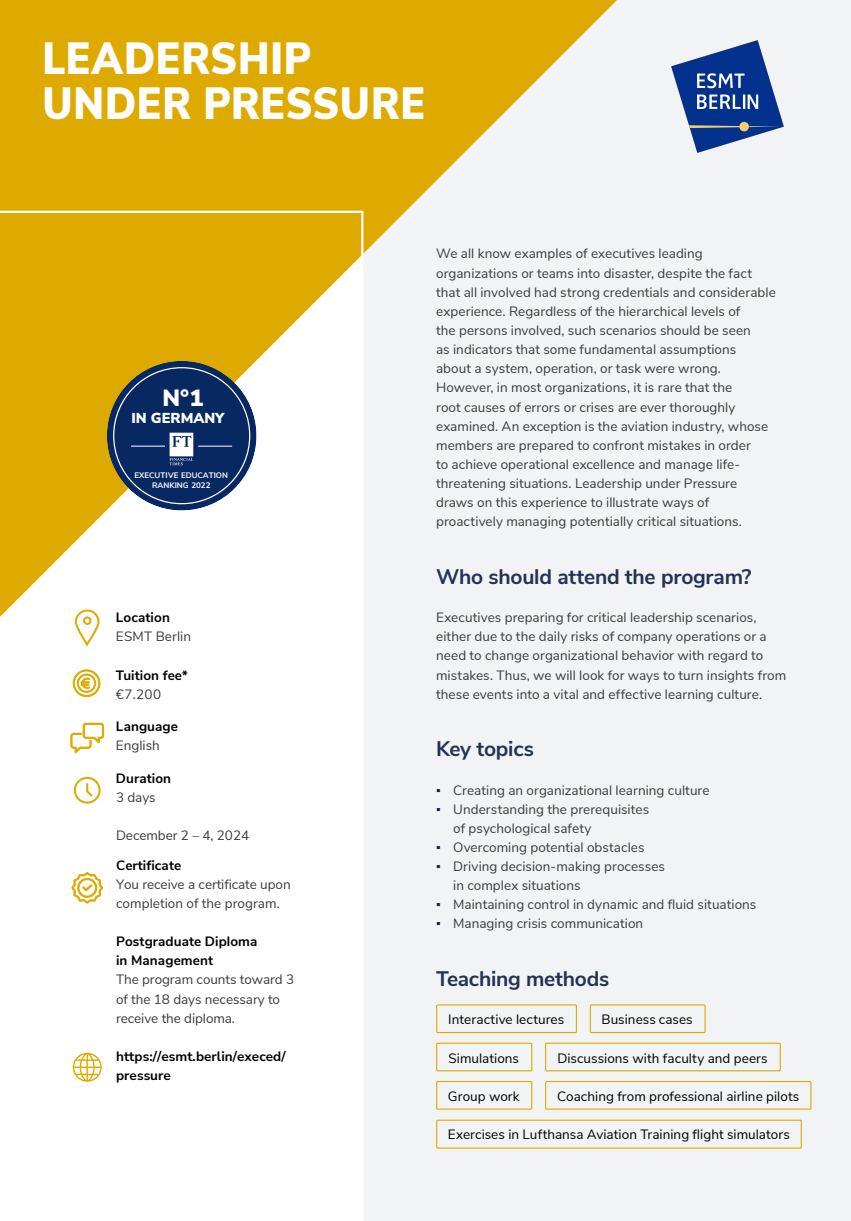
<style>
.page{position:relative;width:851px;height:1221px;background:#fff}
.page>*{position:absolute;margin:0;border:0;box-sizing:border-box;transform-origin:0 0}
.t1{font:900 45px/45px "Nunito Sans";letter-spacing:.02em;color:#fff;scale:.9 1}
.t2{font:900 23.4px "Nunito Sans";color:#fff}
.t3{font:700 21px "Nunito Sans";letter-spacing:-.015em;color:#233255}
.t4{font:900 14.4px "Nunito Sans";color:#fff}
.t5{font:13.5px/19.2px "Nunito Sans";letter-spacing:.005em;color:#3b3b39}
.t6{font:13.5px "Nunito Sans";letter-spacing:.005em;color:#000}
.t7{font:700 13.5px/19.2px "Nunito Sans";letter-spacing:.005em;color:#000}
.t8{font:700 7.95px/9.6px "Nunito Sans";color:#fff;text-align:center}
.s1{font-style:inherit}
.s2{font-family:"Arial";color:#112449}
</style>
<div class="page">
<div style="left:363px;top:0;width:487px;height:1220px;background:#f1f3f5"></div>
<svg style="left:0;top:0;width:617px;height:254px;fill:#dfaa00"></svg>
<svg style="left:0;top:211px;width:363px;height:871px"></svg>
<svg style="left:73px;top:607px;width:27px;height:40px"></svg>
<div style="left:83px;top:616px;width:8px;height:9px;border:2px solid #dfaa00;border-radius:50%"></div>
<svg style="left:72px;top:669px;width:30px;height:30px"></svg>
<svg style="left:70px;top:722px;width:34px;height:31px"></svg>
<svg style="left:74px;top:776px;width:27px;height:27px"></svg>
<svg style="left:71px;top:867px;width:32px;height:40px"></svg>
<svg style="left:73px;top:1052px;width:29px;height:29px"></svg>
<svg style="left:107px;top:361px;width:149px;height:149px;background:#45576e"></svg>
<hr style="left:131px;top:445px;width:34px;height:1px;background:#fff">
<hr style="left:198px;top:445px;width:34px;height:1px;background:#fff">
<div style="left:589px;top:1004px;width:116px;height:29px;border:1px solid #dfaa00"></div>
<div style="left:436px;top:1042px;width:96px;height:29px;border:1px solid #dfaa00"></div>
<div style="left:436px;top:1080px;width:96px;height:29px;border:1px solid #dfaa00"></div>
<div style="left:436px;top:1119px;width:365px;height:29px;border:1px solid #dfaa00"></div>
<div style="left:436px;top:1004px;width:141px;height:29px;border:1px solid #dfaa00"></div>
<div style="left:545px;top:1080px;width:266px;height:29px;border:1px solid #dfaa00"></div>
<div style="left:545px;top:1042px;width:235px;height:29px;border:1px solid #dfaa00"></div>
<img style="left:671px;top:40px;width:113px;height:113px">
<h1 class="t1" style="left:43px;top:34px;width:426px">LEADERSHIP<br>UNDER PRESSURE</h1>
<h2 class="t2" style="left:162px;top:381px;width:42px">N°1</h2>
<p class="t4" style="left:131px;top:407px;width:95px">IN GERMANY</p>
<p class="t8" style="left:134px;top:470px;width:95px">EXECUTIVE EDUCATION<br>RANKING 202<span class="s1">2</span></p>
<p class="t7" style="left:116px;top:607px;width:55px">Location</p>
<p class="t5" style="left:116px;top:626px;width:77px">ESMT Berlin</p>
<p class="t7" style="left:116px;top:664px;width:74px">Tuition fee*</p>
<p class="t5" style="left:116px;top:683px;width:47px">€7.200</p>
<p class="t7" style="left:116px;top:716px;width:63px">Language</p>
<p class="t5" style="left:116px;top:735px;width:45px">English</p>
<p class="t7" style="left:116px;top:767px;width:57px">Duration</p>
<p class="t5" style="left:116px;top:786px;width:41px">3 days</p>
<p class="t5" style="left:116px;top:825px;width:135px">December 2 – 4, 2024</p>
<p class="t7" style="left:116px;top:854px;width:67px">Certificate</p>
<p class="t5" style="left:116px;top:873px;width:176px">You receive a certificate upon completion of the program.</p>
<p class="t7" style="left:116px;top:931px;width:143px">Postgraduate Diploma in Management</p>
<p class="t5" style="left:116px;top:969px;width:180px">The program counts toward 3 of the 18 days necessary to receive the diploma.</p>
<p class="t7" style="left:116px;top:1046px;width:171px">https://esmt.berlin/execed/ pressure</p>
<p class="t5" style="left:436px;top:243px;width:341px">We all know examples of executives leading organizations or teams into disaster, despite the fact that all involved had strong credentials and considerable experience. Regardless of the hierarchical levels of<br>the persons involved, such scenarios should be seen<br>as indicators that some fundamental assumptions<br>about a system, operation, or task were wrong.<br>However, in most organizations, it is rare that the<br>root causes of errors or crises are ever thoroughly examined. An exception is the aviation industry, whose members are prepared to confront mistakes in order<br>to achieve operational excellence and manage life&shy;threatening situations. Leadership under Pressure draws on this experience to illustrate ways of proactively managing potentially critical situations.</p>
<h3 class="t3" style="left:436px;top:561px;width:317px">Who should attend the program?</h3>
<p class="t5" style="left:436px;top:607px;width:351px">Executives preparing for critical leadership scenarios, either due to the daily risks of company operations or a need to change organizational behavior with regard to mistakes. Thus, we will look for ways to turn insights from these events into a vital and effective learning culture.</p>
<h3 class="t3" style="left:436px;top:733px;width:99px">Key topics</h3>
<p class="t5" style="left:436px;top:779px;width:275px"><span class="s2">▪</span> Creating an organizational learning culture</p>
<p class="t5" style="left:453px;top:798px;width:197px;text-indent:-17px"><span class="s2">▪</span> Understanding the prerequisites of psychological safety</p>
<p class="t5" style="left:436px;top:836px;width:210px"><span class="s2">▪</span> Overcoming potential obstacles</p>
<p class="t5" style="left:453px;top:855px;width:213px;text-indent:-17px"><span class="s2">▪</span> Driving decision-making processes in complex situations</p>
<p class="t5" style="left:436px;top:894px;width:321px"><span class="s2">▪</span> Maintaining control in dynamic and fluid situations</p>
<p class="t5" style="left:436px;top:913px;width:208px"><span class="s2">▪</span> Managing crisis communication</p>
<h3 class="t3" style="left:436px;top:963px;width:175px">Teaching methods</h3>
<p class="t6" style="left:448px;top:1009px;width:117px">Interactive lectures</p>
<p class="t6" style="left:601px;top:1009px;width:93px">Business cases</p>
<p class="t6" style="left:448px;top:1047px;width:72px">Simulations</p>
<p class="t6" style="left:448px;top:1086px;width:73px">Group work</p>
<p class="t6" style="left:448px;top:1124px;width:343px">Exercises in Lufthansa Aviation Training flight simulators</p>
<p class="t6" style="left:557px;top:1047px;width:212px">Discussions with faculty and peers</p>
<p class="t6" style="left:557px;top:1086px;width:244px">Coaching from professional airline pilots</p>
</div>
